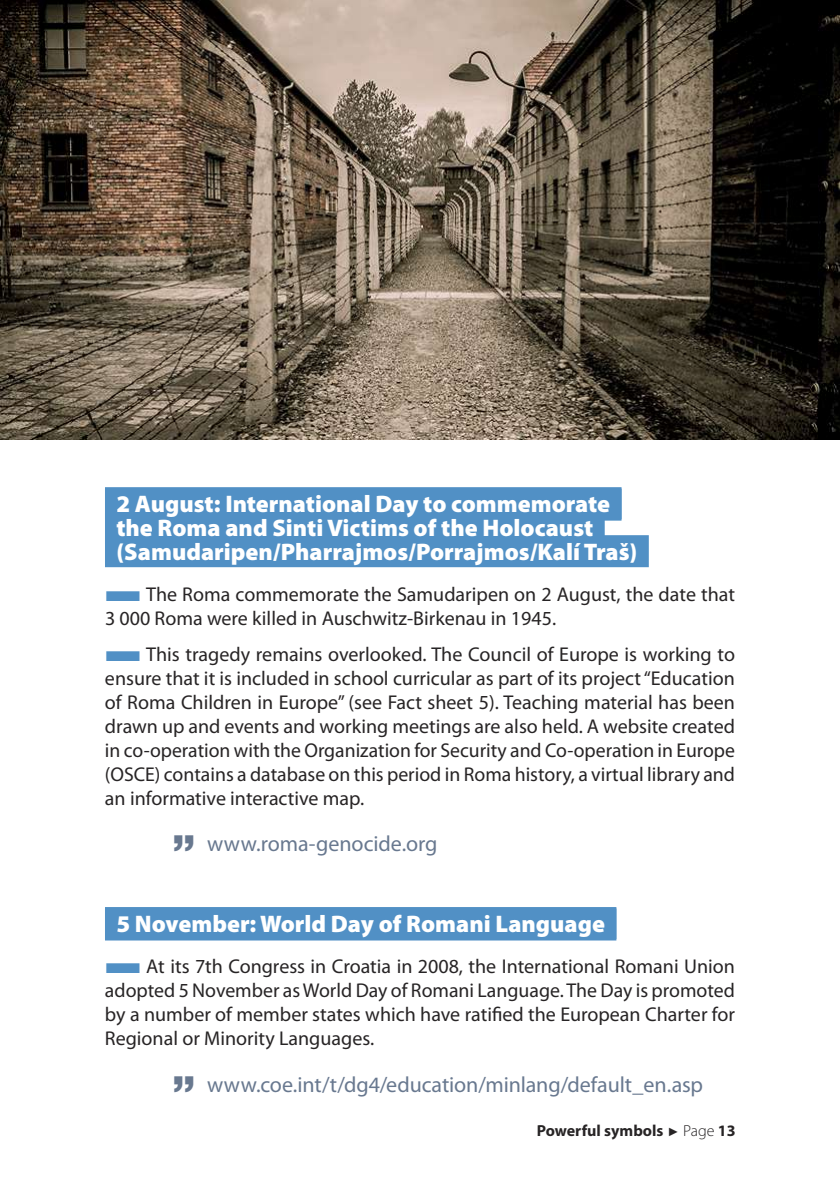
<style>
.page{position:relative;width:840px;height:1191px;background:#fff}
.page>*{position:absolute;margin:0;border:0;box-sizing:border-box;transform-origin:0 0}
.t1{font:900 24px/24px "Myriad Pro";color:#fff}
.t2{font:22px "Myriad Pro";letter-spacing:-.005em;color:#68788f}
.t3{font:20px/24px "Myriad Pro";color:#272425;text-align:justify}
.t4{font:700 16px "Myriad Pro";color:#272425}
.s1{color:#5190c5}
.s2{font-family:"Helvetica LT Std";font-weight:900;font-size:44px}
.s3{font-family:"Arial";font-weight:400;font-size:12px}
.s4{font-weight:300}
</style>
<div class="page">
<img style="left:0;top:0;width:839px;height:439px">
<div style="left:105px;top:487px;width:516px;height:32px;background:#5190c5"></div>
<div style="left:105px;top:512px;width:499px;height:32px;background:#5190c5"></div>
<div style="left:105px;top:535px;width:543px;height:32px;background:#5190c5"></div>
<div style="left:105px;top:908px;width:511px;height:32px;background:#5190c5"></div>
<div style="left:105px;top:907px;width:511px;height:32px;background:#5190c5"></div>
<p class="t1" style="left:116px;top:494px;width:522px">2 August: International Day to commemorate the Roma and Sinti Victims of the Holocaust (Samudaripen/Pharrajmos/Porrajmos/Kalí Traš)</p>
<p class="t3" style="left:105px;top:584px;width:631px"><span class="s1">■</span>The Roma commemorate the Samudaripen on 2 August, the date that<br>3 000 Roma were killed in Auschwitz-Birkenau in 1945.</p>
<p class="t3" style="left:105px;top:643px;width:631px"><span class="s1">■</span>This tragedy remains overlooked. The Council of Europe is working to ensure that it is included in school curricular as part of its project “Education of Roma Children in Europe” (see Fact sheet 5). Teaching material has been drawn up and events and working meetings are also held. A website created in co-operation with the Organization for Security and Co-operation in Europe (OSCE) contains a database on this period in Roma history, a virtual library and an informative interactive map.</p>
<p class="t2" style="left:173px;top:835px;width:266px"><span class="s2">”</span> www.roma-genocide.org</p>
<p class="t1" style="left:116px;top:914px;width:490px">5 November: World Day of Romani Language</p>
<p class="t3" style="left:105px;top:956px;width:631px"><span class="s1">■</span>At its 7th Congress in Croatia in 2008, the International Romani Union adopted 5 November as World Day of Romani Language. The Day is promoted by a number of member states which have ratified the European Charter for Regional or Minority Languages.</p>
<p class="t2" style="left:173px;top:1076px;width:531px"><span class="s2">”</span> www.coe.int/t/dg4/education/minlang/default_en.asp</p>
<p class="t4" style="left:536px;top:1124px;width:200px">Powerful symbols <span class="s3">►</span> <span class="s4">Page</span> 13</p>
</div>
